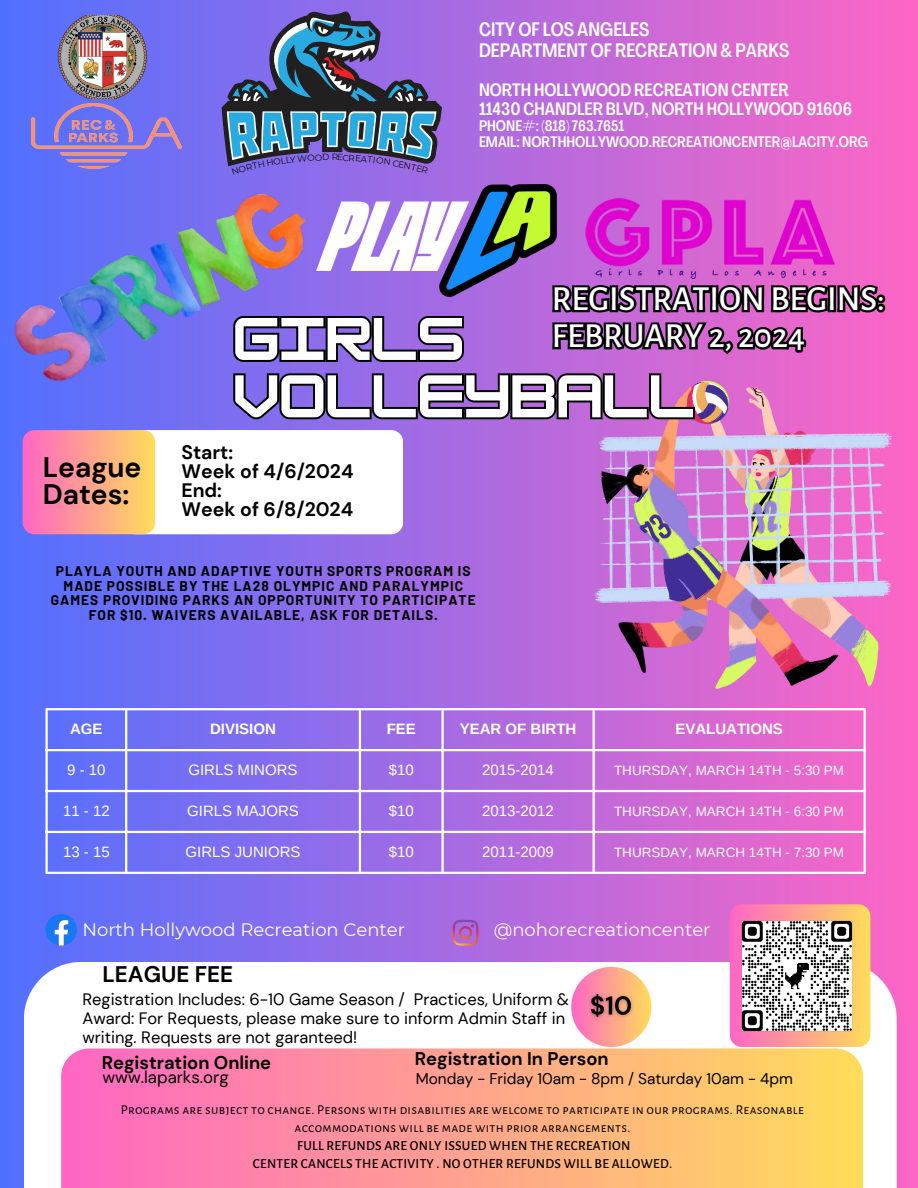
<style>
.page{position:relative;width:918px;height:1188px;background:#fff}
.page>*{position:absolute;margin:0;border:0;box-sizing:border-box;transform-origin:0 0}
.t1{font:700 52.5px/57.3px "HK Modular";color:#fff}
.t2{font:500 34.5px/37.2px "Alegreya Sans SC";color:#fff}
.t3{font:700 28.2px/27.5px "DM Sans";color:#000}
.t4{font:700 22.5px "DM Sans";color:#000}
.t5{font:700 19.5px "DM Sans";color:#000}
.t6{font:500 19.2px/20.2px "Agrandir Tight";color:#fff}
.t7{font:700 18.3px "DM Sans";color:#000}
.t8{font:18px "Montserrat";color:#fff}
.t9{font:500 17.7px "Agrandir Tight";color:#fff}
.t10{font:16.95px "DM Sans";color:#000}
.t11{font:16.5px/19.2px "DM Sans";color:#000}
.t12{font:15.45px "DM Sans";color:#000}
.t13{font:15px "Arimo";color:#fff}
.t14{font:500 15px "Agrandir Tight";color:#fff}
.t15{font:700 15px "Arimo";color:#fff}
.t16{font:700 13.8px/14.7px "Barlow";letter-spacing:.075em;color:#000;text-align:center}
.t17{font:13.5px/18px "Alegreya Sans SC";letter-spacing:.02em;color:#000;text-align:center}
.t18{font:500 13.5px "Alegreya Sans SC";letter-spacing:.02em;color:#000}
.t19{font:13.5px "Arimo";color:#fff}
</style>
<div class="page">
<div style="left:0;top:0;width:918px;height:1188px;background:linear-gradient(to right,#5171ff,#fe66c5)"></div>
<div style="left:24px;top:962px;width:873px;height:226px;background:#fff"></div>
<svg style="left:730px;top:904px;width:140px;height:143px"></svg>
<svg style="left:61px;top:1049px;width:802px;height:139px;background:#ff929d"></svg>
<div style="left:123px;top:430px;width:280px;height:104px;background:#fff;border-radius:12px"></div>
<div style="left:23px;top:430px;width:132px;height:104px;background:linear-gradient(to right,#ff66c4,#ffdb5b);border-radius:12px"></div>
<img style="left:59px;top:16px;width:87px;height:83px">
<hr style="left:45px;top:710px;width:3px;height:162px;background:#fff">
<hr style="left:125px;top:710px;width:2px;height:162px;background:#fff">
<hr style="left:359px;top:710px;width:2px;height:162px;background:#fff">
<hr style="left:441px;top:710px;width:3px;height:162px;background:#fff">
<hr style="left:864px;top:710px;width:2px;height:162px;background:#fff">
<hr style="left:45px;top:708px;width:821px;height:2px;background:#fff">
<hr style="left:45px;top:749px;width:821px;height:2px;background:#fff">
<hr style="left:45px;top:790px;width:821px;height:2px;background:#fff">
<hr style="left:45px;top:831px;width:821px;height:2px;background:#fff">
<hr style="left:45px;top:872px;width:821px;height:2px;background:#fff">
<img style="left:809px;top:910px;width:54px;height:133px">
<img style="left:31px;top:104px;width:151px;height:64px">
<img style="left:322px;top:185px;width:235px;height:96px">
<img style="left:584px;top:185px;width:252px;height:96px">
<img style="left:6px;top:173px;width:316px;height:223px">
<svg style="left:45px;top:914px;width:32px;height:32px"></svg>
<svg style="left:453px;top:920px;width:26px;height:26px"></svg>
<img style="left:809px;top:380px;width:82px;height:308px">
<svg style="left:230px;top:281px;width:659px;height:141px;background:#7e4c9d"></svg>
<svg style="left:550px;top:320px;width:259px;height:868px;background:#ce87b4"></svg>
<svg style="left:222px;top:11px;width:220px;height:163px;background:#616aa7"></svg>
<p class="t6" style="left:479px;top:21px;width:312px">CITY OF LOS ANGELES<br>DEPARTMENT OF RECREATION &amp; PARKS</p>
<p class="t9" style="left:479px;top:83px;width:311px">NORTH HOLLYWOOD RECREATION CENTER</p>
<p class="t9" style="left:479px;top:102px;width:375px">11430 CHANDLER BLVD, NORTH HOLLYWOOD 91606</p>
<p class="t14" style="left:479px;top:120px;width:147px">PHONE#: (818) 763.7651</p>
<p class="t14" style="left:479px;top:135px;width:391px">EMAIL: NORTHHOLLYWOOD.RECREATIONCENTER@LACITY.ORG</p>
<p class="t3" style="left:43px;top:454px;width:100px">League<br>Dates:</p>
<p class="t2" style="left:552px;top:281px;width:335px">REGISTRATION BEGINS:<br>FEBRUARY 2, 2024</p>
<p class="t1" style="left:233px;top:310px;width:463px">GIRLS<br>VOLLEYBALL</p>
<p class="t5" style="left:181px;top:439px;width:53px">Start:</p>
<p class="t5" style="left:181px;top:458px;width:174px">Week of 4/6/2024</p>
<p class="t5" style="left:181px;top:477px;width:42px">End:</p>
<p class="t5" style="left:181px;top:497px;width:173px">Week of 6/8/2024</p>
<p class="t16" style="left:51px;top:563px;width:426px">PLAYLA YOUTH AND ADAPTIVE YOUTH SPORTS PROGRAM IS MADE POSSIBLE BY THE LA28 OLYMPIC AND PARALYMPIC GAMES PROVIDING PARKS AN OPPORTUNITY TO PARTICIPATE FOR $10. WAIVERS AVAILABLE, ASK FOR DETAILS.</p>
<h6 class="t15" style="left:70px;top:720px;width:34px">AGE</h6>
<p class="t15" style="left:210px;top:720px;width:67px">DIVISION</p>
<p class="t15" style="left:387px;top:720px;width:31px">FEE</p>
<p class="t15" style="left:460px;top:720px;width:118px">YEAR OF BIRTH</p>
<p class="t15" style="left:675px;top:720px;width:109px">EVALUATIONS</p>
<p class="t13" style="left:67px;top:761px;width:40px">9-10</p>
<p class="t13" style="left:188px;top:761px;width:111px">GIRLS MINORS</p>
<p class="t13" style="left:389px;top:761px;width:27px">$10</p>
<p class="t13" style="left:482px;top:761px;width:73px">2015-2014</p>
<h2 class="t19" style="left:614px;top:763px;width:232px">THURSDAY, MARCH 14TH - 5:30 PM</h2>
<h1 class="t13" style="left:63px;top:802px;width:48px">11 - 12</h1>
<p class="t13" style="left:187px;top:802px;width:113px">GIRLS MAJORS</p>
<h3 class="t13" style="left:389px;top:802px;width:27px">$10</h3>
<p class="t13" style="left:482px;top:802px;width:73px">2013-2012</p>
<p class="t19" style="left:614px;top:804px;width:232px">THURSDAY, MARCH 14TH - 6:30 PM</p>
<p class="t13" style="left:63px;top:843px;width:48px">13 - 15</p>
<p class="t13" style="left:186px;top:843px;width:116px">GIRLS JUNIORS</p>
<p class="t13" style="left:389px;top:843px;width:27px">$10</p>
<p class="t13" style="left:482px;top:843px;width:73px">2011-2009</p>
<p class="t19" style="left:614px;top:844px;width:232px">THURSDAY, MARCH 14TH - 7:30 PM</p>
<p class="t8" style="left:82px;top:918px;width:324px">North Hollywood Recreation Center</p>
<p class="t8" style="left:494px;top:918px;width:218px">@nohorecreationcenter</p>
<p class="t4" style="left:103px;top:960px;width:132px">LEAGUE FEE</p>
<p class="t11" style="left:82px;top:989px;width:488px">Registration Includes: 6-10 Game Season / Practices, Uniform &amp;<br>Award: For Requests, please make sure to inform Admin Staff in</p>
<p class="t11" style="left:82px;top:1028px;width:276px">writing. Requests are not garanteed!</p>
<p class="t7" style="left:415px;top:1047px;width:195px">Registration In Person</p>
<p class="t12" style="left:416px;top:1068px;width:379px">Monday - Friday 10am - 8pm / Saturday 10am - 4pm</p>
<h5 class="t17" style="left:121px;top:1101px;width:685px">Programs are subject to change. Persons with disabilities are welcome to participate in our programs. Reasonable accommodations will be made with prior arrangements.</h5>
<p class="t18" style="left:297px;top:1139px;width:335px">FULL REFUNDS ARE ONLY ISSUED WHEN THE RECREATION</p>
<p class="t18" style="left:253px;top:1157px;width:421px">CENTER CANCELS THE ACTIVITY . NO OTHER REFUNDS WILL BE ALLOWED.</p>
<p class="t7" style="left:102px;top:1050px;width:171px">Registration Online</p>
<p class="t10" style="left:103px;top:1066px;width:128px">www.laparks.org</p>
</div>
